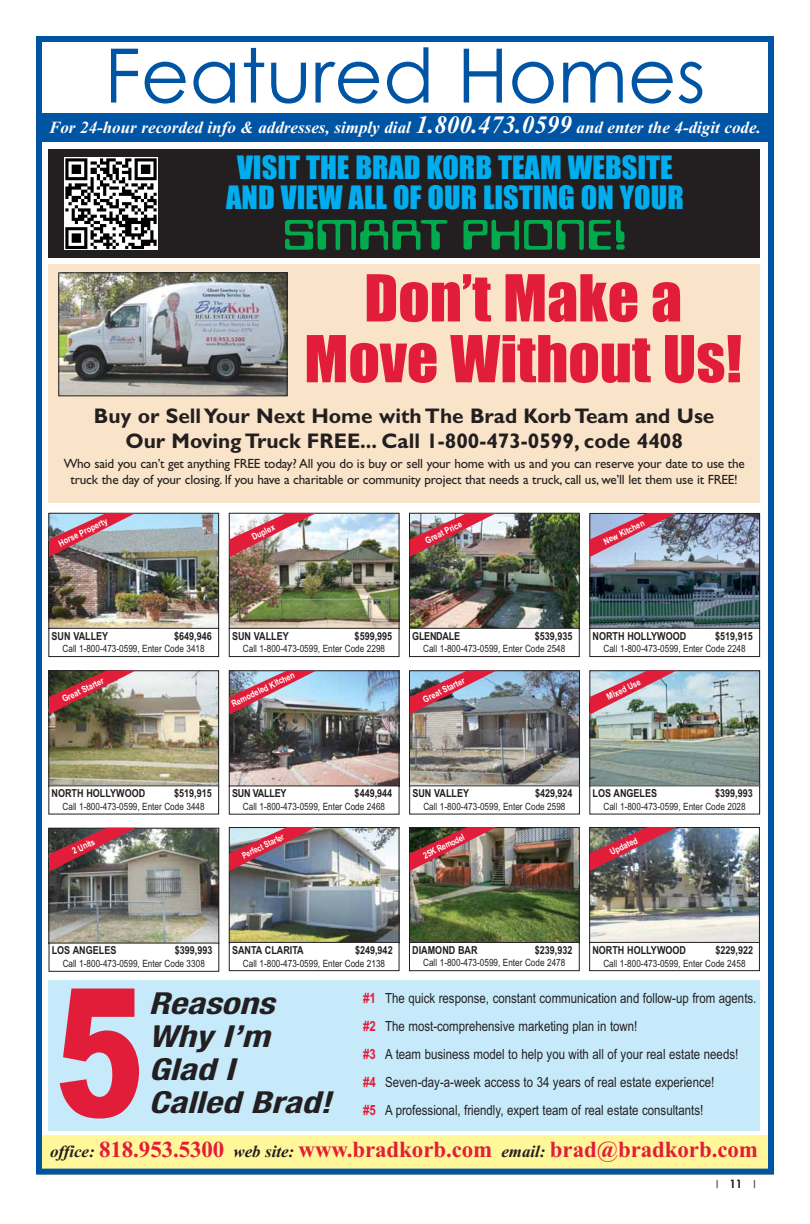
<style>
.page{position:relative;width:810px;height:1224px;background:#fff}
.page>*{position:absolute;margin:0;border:0;box-sizing:border-box;transform-origin:0 0}
.t1{font:900 178.6px "Arial";color:#e21d39;scale:.75 1}
.t2{font:75px "Century Gothic";color:#0054a4}
.t3{font:59.8px/60.8px "Impact";color:#e21d39;text-align:center}
.t4{font:44.7px "Data Seventy Plain";color:#00aa4d;scale:1.21 1}
.t5{font:italic 700 condensed 30.3px/33.1px "Helvetica Neue";color:#231f20;scale:1.23 1}
.t6{font:29.8px/29.8px "Impact";color:#00aeef;text-align:center}
.t7{font:700 23px "Times New Roman";letter-spacing:-.005em;color:#e21d39}
.t8{font:700 21.2px/25.4px "Gill Sans";color:#231f20;text-align:center}
.t9{font:italic 700 17px "Times New Roman";color:#fff}
.t10{font:italic 700 17px "Times New Roman";letter-spacing:-.005em;color:#231f20}
.t11{font:14px/28px "Arial Narrow";color:#231f20}
.t12{font:13.4px/16px "Gill Sans";letter-spacing:-.015em;color:#231f20;text-align:center}
.t13{font:11px "Arial Narrow Bold OTF";color:#231f20}
.t14{font:11px "Arial Narrow Bold OTF";letter-spacing:-.025em;color:#231f20}
.t15{font:11px "Helvetica";color:#231f20}
.t16{font:10px "Arial Narrow";color:#231f20}
.t17{font:9px "Arial Narrow Bold OTF";color:#fff}
.t18{font:9px "Arial Narrow Bold OTF";color:#fff;scale:.89 1}
.s1{font-size:25px}
.s2{font-style:italic;font-size:17px;color:#231f20}
.s3{font-weight:700;color:#e21d39}
.s4{font-family:"Futura";font-weight:800}
</style>
<div class="page">
<div style="left:36px;top:1135px;width:738px;height:40px;background:#fff799"></div>
<div style="left:36px;top:36px;width:738px;height:1139px;border:6px solid #0054a4"></div>
<div style="left:36px;top:113px;width:738px;height:29px;background:#0054a4"></div>
<div style="left:49px;top:980px;width:711px;height:150px;background:#c7eafb"></div>
<img style="left:592px;top:515px;width:166px;height:112px">
<div style="left:590px;top:513px;width:170px;height:116px;border:1px solid #231f20"></div>
<svg style="left:590px;top:513px;width:87px;height:44px;background:#b286a1"></svg>
<div style="left:590px;top:628px;width:170px;height:29px;border:1px solid #231f20"></div>
<img style="left:231px;top:515px;width:166px;height:112px">
<div style="left:229px;top:513px;width:170px;height:116px;border:1px solid #231f20"></div>
<img style="left:229px;top:513px;width:87px;height:44px">
<div style="left:229px;top:628px;width:170px;height:29px;border:1px solid #231f20"></div>
<img style="left:411px;top:829px;width:167px;height:112px">
<div style="left:409px;top:827px;width:171px;height:116px;border:1px solid #231f20"></div>
<img style="left:410px;top:827px;width:86px;height:44px">
<div style="left:409px;top:942px;width:171px;height:29px;border:1px solid #231f20"></div>
<img style="left:51px;top:672px;width:166px;height:113px">
<div style="left:49px;top:670px;width:170px;height:117px;border:1px solid #231f20"></div>
<svg style="left:49px;top:670px;width:87px;height:44px;background:#8c554e"></svg>
<img style="left:592px;top:672px;width:166px;height:113px">
<div style="left:590px;top:670px;width:170px;height:117px;border:1px solid #231f20"></div>
<svg style="left:590px;top:670px;width:87px;height:44px;background:#bc93a0"></svg>
<img style="left:51px;top:830px;width:166px;height:112px">
<div style="left:49px;top:828px;width:170px;height:116px;border:1px solid #231f20"></div>
<svg style="left:49px;top:828px;width:87px;height:44px;background:#885055"></svg>
<div style="left:49px;top:943px;width:170px;height:29px;border:1px solid #231f20"></div>
<img style="left:411px;top:515px;width:167px;height:112px">
<div style="left:409px;top:513px;width:171px;height:116px;border:1px solid #231f20"></div>
<img style="left:410px;top:513px;width:86px;height:44px">
<div style="left:409px;top:628px;width:171px;height:29px;border:1px solid #231f20"></div>
<img style="left:231px;top:829px;width:166px;height:112px">
<div style="left:229px;top:827px;width:170px;height:116px;border:1px solid #231f20"></div>
<svg style="left:229px;top:827px;width:87px;height:44px;background:#9a697b"></svg>
<div style="left:229px;top:942px;width:170px;height:29px;border:1px solid #231f20"></div>
<img style="left:231px;top:672px;width:166px;height:113px">
<div style="left:229px;top:670px;width:170px;height:117px;border:1px solid #231f20"></div>
<img style="left:229px;top:671px;width:87px;height:44px">
<img style="left:411px;top:672px;width:167px;height:113px">
<div style="left:409px;top:670px;width:171px;height:117px;border:1px solid #231f20"></div>
<img style="left:410px;top:670px;width:87px;height:44px">
<img style="left:51px;top:515px;width:166px;height:112px">
<div style="left:49px;top:513px;width:170px;height:116px;border:1px solid #231f20"></div>
<svg style="left:49px;top:513px;width:87px;height:44px;background:#ad808e"></svg>
<div style="left:49px;top:628px;width:170px;height:29px;border:1px solid #231f20"></div>
<div style="left:49px;top:149px;width:711px;height:109px;background:#231f20"></div>
<img style="left:64px;top:157px;width:94px;height:93px">
<div style="left:49px;top:264px;width:711px;height:239px;background:#f9e4c9"></div>
<img style="left:60px;top:275px;width:225px;height:119px">
<div style="left:58px;top:273px;width:229px;height:123px;border:1px solid #231f20"></div>
<img style="left:591px;top:829px;width:167px;height:112px">
<div style="left:589px;top:827px;width:171px;height:116px;border:1px solid #231f20"></div>
<img style="left:590px;top:827px;width:87px;height:44px">
<div style="left:589px;top:942px;width:171px;height:29px;border:1px solid #231f20"></div>
<h2 class="t2" style="left:104px;top:33px;width:603px">Featured Homes</h2>
<h3 class="t9" style="left:49px;top:121px;width:713px">For 24-hour recorded info &amp; addresses, simply dial <span class="s1">1.800.473.0599</span> and enter the 4-digit code.</h3>
<h3 class="t6" style="left:226px;top:155px;width:459px">VISIT THE BRAD KORB TEAM WEBSITE<br>AND VIEW ALL OF OUR LISTING ON YOUR</h3>
<h3 class="t4" style="left:283px;top:208px;width:286px">SMART PHONE!</h3>
<h3 class="t3" style="left:304px;top:272px;width:439px">Don’t Make a<br>Move Without Us!</h3>
<h3 class="t8" style="left:94px;top:405px;width:622px">Buy or Sell Your Next Home with The Brad Korb Team and Use<br>Our Moving Truck FREE... Call 1-800-473-0599, code 4408</h3>
<p class="t12" style="left:64px;top:457px;width:683px">Who said you can’t get anything FREE today? All you do is buy or sell your home with us and you can reserve your date to use the truck the day of your closing. If you have a charitable or community project that needs a truck, call us, we’ll let them use it FREE!</p>
<p class="t17" style="left:58px;top:541px;width:55px;rotate:-26deg">Horse Property</p>
<p class="t17" style="left:251px;top:535px;width:26px;rotate:-26deg">Duplex</p>
<p class="t17" style="left:424px;top:538px;width:41px;rotate:-26deg">Great Price</p>
<p class="t17" style="left:603px;top:539px;width:46px;rotate:-26deg">New Kitchen</p>
<p class="t13" style="left:52px;top:632px;width:58px">SUN VALLEY</p>
<p class="t13" style="left:174px;top:632px;width:39px">$649,946</p>
<p class="t16" style="left:63px;top:645px;width:144px">Call 1-800-473-0599, Enter Code 3418</p>
<p class="t17" style="left:61px;top:697px;width:47px;rotate:-26deg">Great Starter</p>
<p class="t13" style="left:232px;top:632px;width:58px">SUN VALLEY</p>
<p class="t13" style="left:355px;top:632px;width:39px">$599,995</p>
<p class="t16" style="left:243px;top:645px;width:144px">Call 1-800-473-0599, Enter Code 2298</p>
<p class="t17" style="left:231px;top:701px;width:71px;rotate:-26deg">Remodeled Kitchen</p>
<p class="t14" style="left:412px;top:632px;width:49px">GLENDALE</p>
<p class="t13" style="left:535px;top:632px;width:39px">$539,935</p>
<p class="t16" style="left:423px;top:645px;width:144px">Call 1-800-473-0599, Enter Code 2548</p>
<p class="t17" style="left:422px;top:697px;width:47px;rotate:-26deg">Great Starter</p>
<p class="t13" style="left:593px;top:632px;width:95px">NORTH HOLLYWOOD</p>
<p class="t13" style="left:715px;top:632px;width:39px">$519,915</p>
<p class="t16" style="left:604px;top:645px;width:144px">Call 1-800-473-0599, Enter Code 2248</p>
<p class="t17" style="left:606px;top:694px;width:38px;rotate:-26deg">Mixed Use</p>
<p class="t13" style="left:52px;top:789px;width:95px">NORTH HOLLYWOOD</p>
<p class="t13" style="left:174px;top:789px;width:39px">$519,915</p>
<p class="t16" style="left:63px;top:802px;width:144px">Call 1-800-473-0599, Enter Code 3448</p>
<p class="t17" style="left:71px;top:849px;width:26px;rotate:-26deg">2 Units</p>
<p class="t14" style="left:232px;top:789px;width:56px">SUN VALLEY</p>
<p class="t13" style="left:355px;top:789px;width:39px">$449,944</p>
<p class="t16" style="left:243px;top:802px;width:144px">Call 1-800-473-0599, Enter Code 2468</p>
<p class="t18" style="left:241px;top:853px;width:53px;rotate:-26deg">Perfect Starter</p>
<p class="t13" style="left:412px;top:789px;width:58px">SUN VALLEY</p>
<p class="t13" style="left:535px;top:789px;width:39px">$429,924</p>
<p class="t16" style="left:423px;top:802px;width:144px">Call 1-800-473-0599, Enter Code 2598</p>
<p class="t17" style="left:423px;top:853px;width:46px;rotate:-26deg">25K Remodel</p>
<p class="t13" style="left:593px;top:789px;width:66px">LOS ANGELES</p>
<p class="t13" style="left:715px;top:789px;width:39px">$399,993</p>
<p class="t16" style="left:604px;top:802px;width:144px">Call 1-800-473-0599, Enter Code 2028</p>
<p class="t17" style="left:609px;top:850px;width:31px;rotate:-26deg">Updated</p>
<p class="t13" style="left:52px;top:946px;width:66px">LOS ANGELES</p>
<p class="t13" style="left:175px;top:946px;width:39px">$399,993</p>
<p class="t16" style="left:63px;top:960px;width:144px">Call 1-800-473-0599, Enter Code 3308</p>
<p class="t13" style="left:232px;top:946px;width:73px">SANTA CLARITA</p>
<p class="t13" style="left:355px;top:946px;width:39px">$249,942</p>
<p class="t16" style="left:243px;top:960px;width:144px">Call 1-800-473-0599, Enter Code 2138</p>
<p class="t13" style="left:412px;top:946px;width:67px">DIAMOND BAR</p>
<p class="t13" style="left:535px;top:946px;width:39px">$239,932</p>
<p class="t16" style="left:423px;top:959px;width:144px">Call 1-800-473-0599, Enter Code 2478</p>
<p class="t13" style="left:592px;top:946px;width:95px">NORTH HOLLYWOOD</p>
<p class="t13" style="left:715px;top:946px;width:39px">$229,922</p>
<p class="t16" style="left:603px;top:960px;width:144px">Call 1-800-473-0599, Enter Code 2458</p>
<h1 class="t1" style="left:55px;top:989px;width:120px">5</h1>
<h3 class="t7" style="left:99px;top:1142px;width:660px">818.953.5300 <span class="s2">web site:</span> www.bradkorb.com <span class="s2">email:</span> brad@bradkorb.com</h3>
<h3 class="t5" style="left:149px;top:987px;width:155px">Reasons<br>Why I’m<br>Glad I<br>Called Brad!</h3>
<p class="t11" style="left:363px;top:985px;width:395px"><span class="s3">#1</span> The quick response, constant communication and follow-up from agents. <span class="s3">#2</span> The most-comprehensive marketing plan in town!<br><span class="s3">#3</span> A team business model to help you with all of your real estate needs!<br><span class="s3">#4</span> Seven-day-a-week access to 34 years of real estate experience!<br><span class="s3">#5</span> A professional, friendly, expert team of real estate consultants!</p>
<h3 class="t10" style="left:50px;top:1146px;width:46px">office:</h3>
<p class="t15" style="left:716px;top:1180px;width:42px">| <span class="s4">11</span> |</p>
</div>
